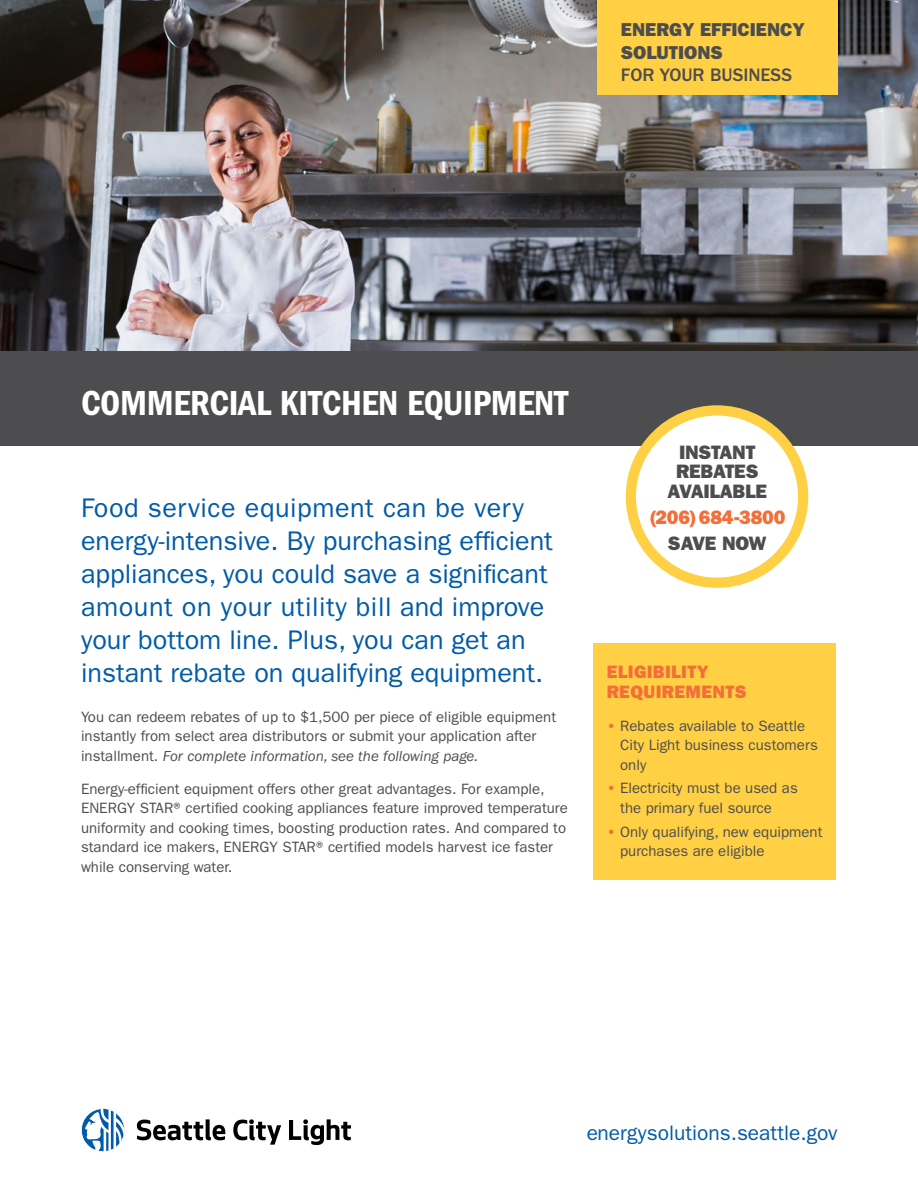
<style>
.page{position:relative;width:918px;height:1188px;background:#fff}
.page>*{position:absolute;margin:0;border:0;box-sizing:border-box;transform-origin:0 0}
.t1{font:600 condensed 36px "Franklin Gothic";letter-spacing:-.01em;color:#fff}
.t2{font:27px/33px "Franklin Gothic";color:#005ba8}
.t3{font:21px "Franklin Gothic";color:#005ba8}
.t4{font:800 19.5px/19.5px "Franklin Gothic";letter-spacing:-.01em;color:#4d4d4f;text-align:center}
.t5{font:800 19.5px "Franklin Gothic";letter-spacing:-.01em;color:#f36e38}
.t6{font:800 18.75px/22.5px "Franklin Gothic";color:#4d4d4f}
.t7{font:500 18.75px "Franklin Gothic";color:#4d4d4f}
.t8{font:800 18px/19.5px "Franklin Gothic";letter-spacing:.02em;color:#f36e38}
.t9{font:15px/19.5px "Franklin Gothic";color:#4d4d4f}
.s1{font-style:italic}
.s2{font-weight:600;color:#f36e38}
</style>
<div class="page">
<img style="left:0;top:0;width:918px;height:351px">
<div style="left:0;top:351px;width:918px;height:95px;background:#4d4d4f"></div>
<div style="left:597px;top:0;width:241px;height:94px;background:#ffd043"></div>
<svg style="left:137px;top:1119px;width:88px;height:21px"></svg>
<svg style="left:233px;top:1119px;width:48px;height:26px"></svg>
<svg style="left:289px;top:1119px;width:62px;height:26px"></svg>
<svg style="left:81px;top:1108px;width:44px;height:44px"></svg>
<div style="left:593px;top:643px;width:243px;height:237px;background:#ffd043"></div>
<svg style="left:626px;top:405px;width:182px;height:183px"></svg>
<p class="t6" style="left:621px;top:18px;width:186px">ENERGY EFFICIENCY<br>SOLUTIONS</p>
<p class="t7" style="left:621px;top:64px;width:173px">FOR YOUR BUSINESS</p>
<h1 class="t1" style="left:81px;top:382px;width:489px">COMMERCIAL KITCHEN EQUIPMENT</h1>
<p class="t2" style="left:81px;top:491px;width:473px">Food service equipment can be very energy-intensive. By purchasing efficient appliances, you could save a significant amount on your utility bill and improve your bottom line. Plus, you can get an instant rebate on qualifying equipment.</p>
<p class="t9" style="left:81px;top:707px;width:477px">You can redeem rebates of up to $1,500 per piece of eligible equipment instantly from select area distributors or submit your application after installment. <span class="s1">For complete information, see the following page.</span></p>
<p class="t9" style="left:81px;top:779px;width:488px">Energy-efficient equipment offers other great advantages. For example, ENERGY STAR® certified cooking appliances feature improved temperature uniformity and cooking times, boosting production rates. And compared to standard ice makers, ENERGY STAR® certified models harvest ice faster while conserving water.</p>
<h3 class="t4" style="left:667px;top:442px;width:101px">INSTANT<br>REBATES<br>AVAILABLE</h3>
<h3 class="t5" style="left:649px;top:506px;width:138px">(206) 684-3800</h3>
<h3 class="t4" style="left:668px;top:534px;width:100px">SAVE NOW</h3>
<p class="t8" style="left:607px;top:662px;width:142px">ELIGIBILITY<br>REQUIREMENTS</p>
<p class="t9" style="left:620px;top:716px;width:199px;text-indent:-14px"><span class="s2">•</span> Rebates available to Seattle<br>City Light business customers only</p>
<p class="t9" style="left:620px;top:779px;width:179px;text-indent:-14px"><span class="s2">•</span> Electricity must be used as the primary fuel source</p>
<p class="t9" style="left:620px;top:822px;width:204px;text-indent:-14px"><span class="s2">•</span> Only qualifying, new equipment purchases are eligible</p>
<h3 class="t3" style="left:586px;top:1121px;width:253px">energysolutions.seattle.gov</h3>
</div>
